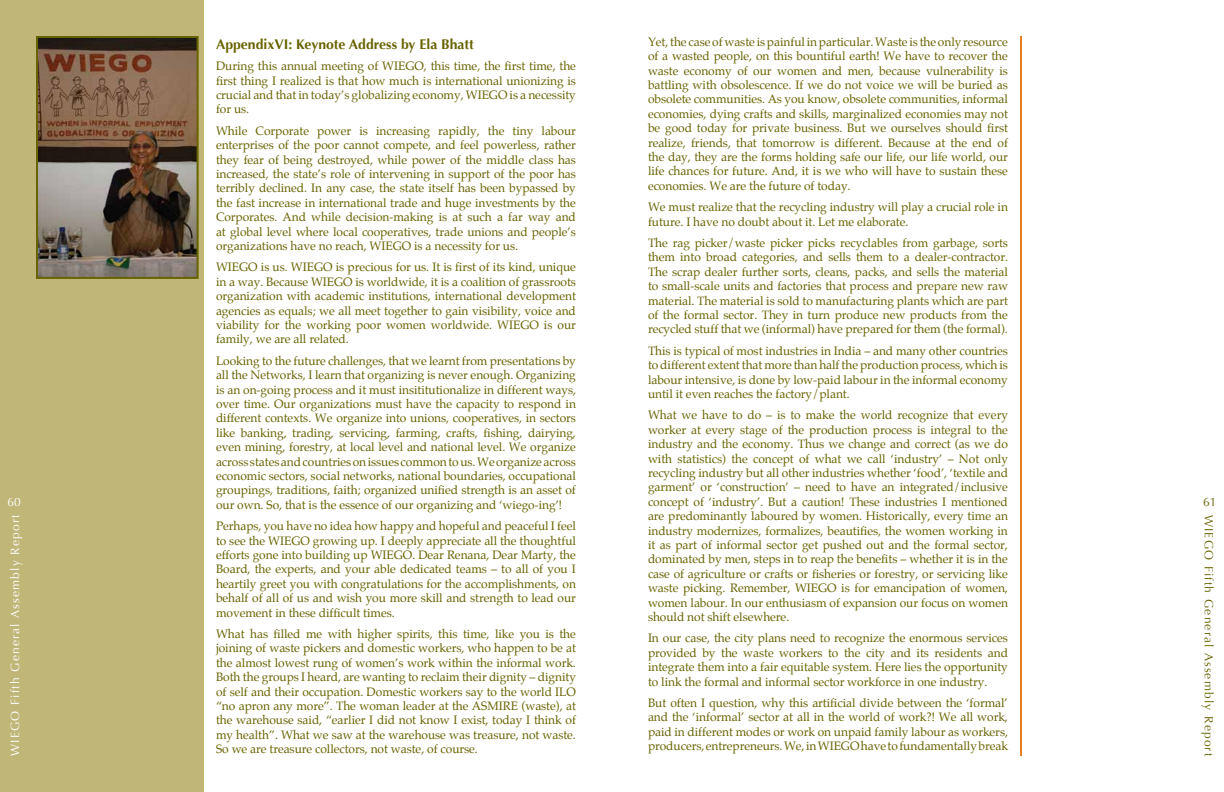
<style>
.page{position:relative;width:1224px;height:792px;background:#fff}
.page>*{position:absolute;margin:0;border:0;box-sizing:border-box;transform-origin:0 0}
.t1{font:700 14px "Optima";color:#676300}
.t2{font:12px/14.4px "Palatino";letter-spacing:-.005em;color:#676300;text-align:justify}
.t3{font:12px "Optima";letter-spacing:.1em;color:#fff}
.t4{font:12px "Optima";letter-spacing:.1em;color:#676300}
</style>
<div class="page">
<div style="left:0;top:0;width:204px;height:792px;background:#c0b678"></div>
<hr style="left:1020px;top:36px;width:2px;height:720px;background:#e37f1c">
<img style="left:39px;top:39px;width:157px;height:237px">
<div style="left:36px;top:36px;width:163px;height:243px;border:2px solid #676300"></div>
<p class="t3" style="left:8px;top:495px;width:15px">60</p>
<p class="t3" style="left:8px;top:756px;width:243px;rotate:-90deg">WIEGO Fifth General Assembly Report</p>
<p class="t1" style="left:216px;top:36px;width:259px">AppendixVI: Keynote Address by Ela Bhatt</p>
<p class="t2" style="left:216px;top:59px;width:362px">During this annual meeting of WIEGO, this time, the first time, the first thing I realized is that how much is international unionizing is crucial and that in today’s globalizing economy, WIEGO is a necessity for us.</p>
<p class="t2" style="left:216px;top:124px;width:362px">While Corporate power is increasing rapidly, the tiny labour enterprises of the poor cannot compete, and feel powerless, rather they fear of being destroyed, while power of the middle class has increased, the state’s role of intervening in support of the poor has terribly declined. In any case, the state itself has been bypassed by the fast increase in international trade and huge investments by the Corporates. And while decision-making is at such a far way and at global level where local cooperatives, trade unions and people’s organizations have no reach, WIEGO is a necessity for us.</p>
<p class="t2" style="left:216px;top:260px;width:362px">WIEGO is us. WIEGO is precious for us. It is first of its kind, unique in a way. Because WIEGO is worldwide, it is a coalition of grassroots organization with academic institutions, international development agencies as equals; we all meet together to gain visibility, voice and viability for the working poor women worldwide. WIEGO is our family, we are all related.</p>
<p class="t2" style="left:216px;top:354px;width:362px">Looking to the future challenges, that we learnt from presentations by all the Networks, I learn that organizing is never enough. Organizing is an on-going process and it must insititutionalize in different ways, over time. Our organizations must have the capacity to respond in different contexts. We organize into unions, cooperatives, in sectors like banking, trading, servicing, farming, crafts, fishing, dairying, even mining, forestry, at local level and national level. We organize across states and countries on issues common to us. We organize across economic sectors, social networks, national boundaries, occupational groupings, traditions, faith; organized unified strength is an asset of our own. So, that is the essence of our organizing and ‘wiego-ing’!</p>
<p class="t2" style="left:216px;top:519px;width:362px">Perhaps, you have no idea how happy and hopeful and peaceful I feel to see the WIEGO growing up. I deeply appreciate all the thoughtful efforts gone into building up WIEGO. Dear Renana, Dear Marty, the Board, the experts, and your able dedicated teams – to all of you I heartily greet you with congratulations for the accomplishments, on behalf of all of us and wish you more skill and strength to lead our movement in these difficult times.</p>
<p class="t2" style="left:216px;top:627px;width:362px">What has filled me with higher spirits, this time, like you is the joining of waste pickers and domestic workers, who happen to be at the almost lowest rung of women’s work within the informal work.<br>Both the groups I heard, are wanting to reclaim their dignity – dignity of self and their occupation. Domestic workers say to the world ILO “no apron any more”. The woman leader at the ASMIRE (waste), at the warehouse said, “earlier I did not know I exist, today I think of my health”. What we saw at the warehouse was treasure, not waste.<br>So we are treasure collectors, not waste, of course.</p>
<p class="t2" style="left:648px;top:35px;width:362px">Yet, the case of waste is painful in particular. Waste is the only resource of a wasted people, on this bountiful earth! We have to recover the waste economy of our women and men, because vulnerability is battling with obsolescence. If we do not voice we will be buried as obsolete communities. As you know, obsolete communities, informal economies, dying crafts and skills, marginalized economies may not be good today for private business. But we ourselves should first realize, friends, that tomorrow is different. Because at the end of the day, they are the forms holding safe our life, our life world, our life chances for future. And, it is we who will have to sustain these economies. We are the future of today.</p>
<p class="t2" style="left:648px;top:200px;width:362px">We must realize that the recycling industry will play a crucial role in future. I have no doubt about it. Let me elaborate.</p>
<p class="t2" style="left:648px;top:236px;width:362px">The rag picker/waste picker picks recyclables from garbage, sorts them into broad categories, and sells them to a dealer-contractor.<br>The scrap dealer further sorts, cleans, packs, and sells the material to small-scale units and factories that process and prepare new raw material. The material is sold to manufacturing plants which are part of the formal sector. They in turn produce new products from the recycled stuff that we (informal) have prepared for them (the formal).</p>
<p class="t2" style="left:648px;top:344px;width:362px">This is typical of most industries in India – and many other countries to different extent that more than half the production process, which is labour intensive, is done by low-paid labour in the informal economy until it even reaches the factory/plant.</p>
<p class="t2" style="left:648px;top:408px;width:362px">What we have to do – is to make the world recognize that every worker at every stage of the production process is integral to the industry and the economy. Thus we change and correct (as we do with statistics) the concept of what we call ‘industry’ – Not only recycling industry but all other industries whether ‘food’, ‘textile and garment’ or ‘construction’ – need to have an integrated/inclusive concept of ‘industry’. But a caution! These industries I mentioned are predominantly laboured by women. Historically, every time an industry modernizes, formalizes, beautifies, the women working in it as part of informal sector get pushed out and the formal sector, dominated by men, steps in to reap the benefits – whether it is in the case of agriculture or crafts or fisheries or forestry, or servicing like waste picking. Remember, WIEGO is for emancipation of women, women labour. In our enthusiasm of expansion our focus on women should not shift elsewhere.</p>
<p class="t2" style="left:648px;top:631px;width:362px">In our case, the city plans need to recognize the enormous services provided by the waste workers to the city and its residents and integrate them into a fair equitable system. Here lies the opportunity to link the formal and informal sector workforce in one industry.</p>
<p class="t2" style="left:648px;top:696px;width:362px">But often I question, why this artificial divide between the ‘formal’ and the ‘informal’ sector at all in the world of work?! We all work, paid in different modes or work on unpaid family labour as workers, producers, entrepreneurs. We, in WIEGO have to fundamentally break</p>
<p class="t4" style="left:1203px;top:495px;width:15px">61</p>
<p class="t4" style="left:1216px;top:515px;width:243px;rotate:90deg">WIEGO Fifth General Assembly Report</p>
</div>
